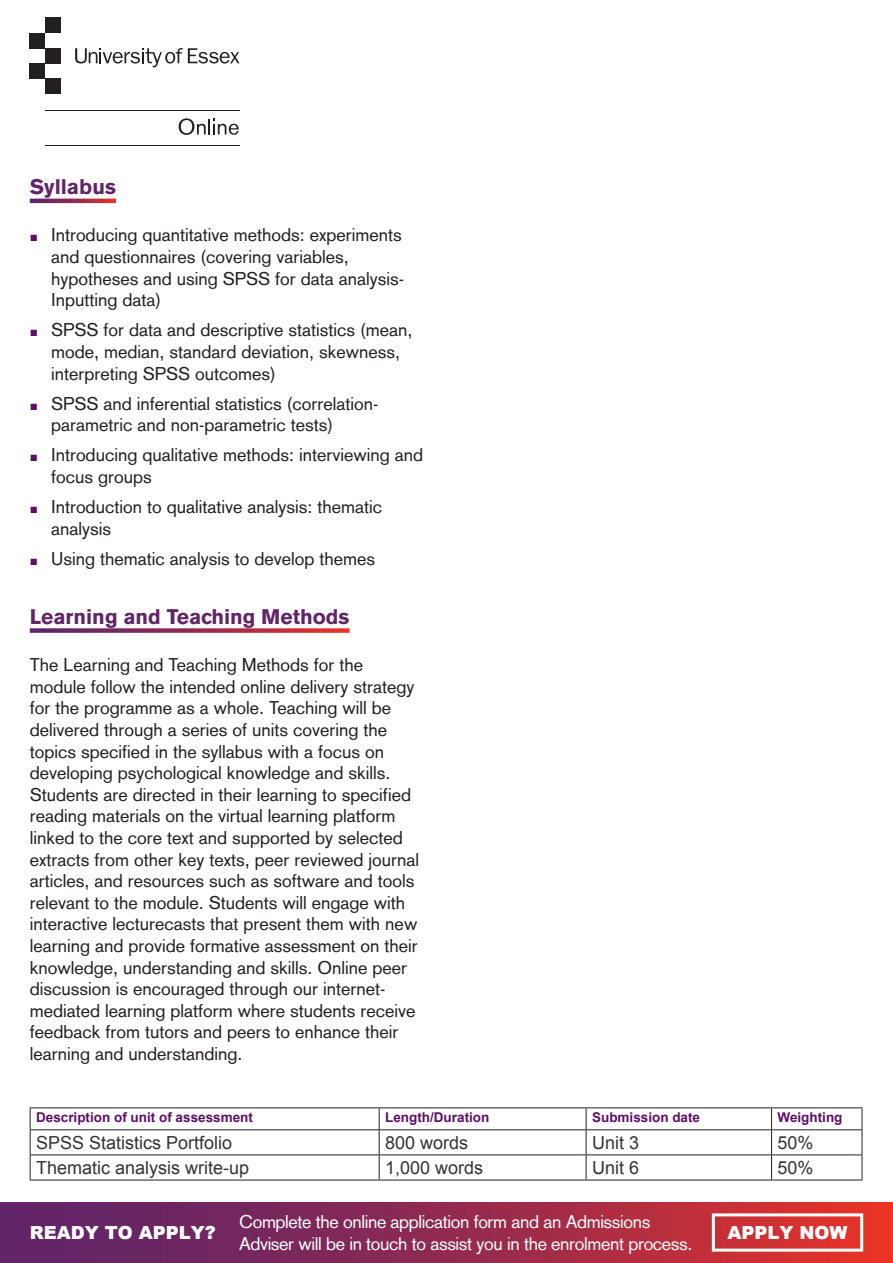
<style>
.page{position:relative;width:893px;height:1263px;background:#fff}
.page>*{position:absolute;margin:0;border:0;box-sizing:border-box;transform-origin:0 0}
.t1{font:700 21px "Akzidenz Grotesk BE";color:#622567}
.t2{font:18px/21.6px "Akzidenz Grotesk";color:#231f20}
.t3{font:18px/21.6px "Akzidenz Grotesk";letter-spacing:-.02em;color:#fff}
.t4{font:18px "Arial";color:#333}
.t5{font:900 18px "Arial";color:#fff}
.t6{font:13.5px "Arial Bold MT2";color:#5d0f68}
.s1{font-family:"Arial";font-weight:700;font-size:13.5px;color:#5d0f68}
</style>
<div class="page">
<hr style="left:45px;top:145px;width:195px;height:1px;background:#231f20">
<hr style="left:45px;top:110px;width:195px;height:1px;background:#231f20">
<svg style="left:179px;top:118px;width:60px;height:17px"></svg>
<div style="left:45px;top:18px;width:15px;height:15px;background:#231f20"></div>
<div style="left:30px;top:33px;width:15px;height:15px;background:#231f20"></div>
<div style="left:45px;top:48px;width:15px;height:15px;background:#231f20"></div>
<div style="left:30px;top:63px;width:15px;height:16px;background:#231f20"></div>
<div style="left:45px;top:79px;width:15px;height:15px;background:#231f20"></div>
<svg style="left:75px;top:48px;width:165px;height:19px"></svg>
<svg style="left:30px;top:199px;width:86px;height:4px"></svg>
<svg style="left:30px;top:628px;width:320px;height:5px;background:#a2405e"></svg>
<hr style="left:30px;top:1107px;width:349px;height:1px;background:#231f20">
<hr style="left:379px;top:1107px;width:207px;height:1px;background:#231f20">
<hr style="left:586px;top:1107px;width:185px;height:1px;background:#231f20">
<hr style="left:771px;top:1107px;width:91px;height:1px;background:#231f20">
<hr style="left:30px;top:1129px;width:349px;height:1px;background:#231f20">
<hr style="left:379px;top:1129px;width:207px;height:1px;background:#231f20">
<hr style="left:586px;top:1129px;width:185px;height:1px;background:#231f20">
<hr style="left:771px;top:1129px;width:91px;height:1px;background:#231f20">
<hr style="left:30px;top:1154px;width:349px;height:1px;background:#231f20">
<svg style="left:30px;top:1108px;width:1px;height:72px"></svg>
<hr style="left:379px;top:1154px;width:207px;height:1px;background:#231f20">
<svg style="left:379px;top:1108px;width:1px;height:72px"></svg>
<hr style="left:586px;top:1154px;width:185px;height:1px;background:#231f20">
<svg style="left:586px;top:1108px;width:1px;height:72px"></svg>
<hr style="left:771px;top:1154px;width:91px;height:1px;background:#231f20">
<svg style="left:771px;top:1108px;width:1px;height:72px"></svg>
<svg style="left:862px;top:1108px;width:1px;height:72px"></svg>
<hr style="left:30px;top:1180px;width:349px;height:1px;background:#231f20">
<hr style="left:379px;top:1180px;width:207px;height:1px;background:#231f20">
<hr style="left:586px;top:1180px;width:185px;height:1px;background:#231f20">
<hr style="left:771px;top:1180px;width:91px;height:1px;background:#231f20">
<div style="left:0;top:1202px;width:893px;height:61px;background:linear-gradient(to right,#51236f,#df332b)"></div>
<div style="left:712px;top:1213px;width:151px;height:38px;border:3px solid #fff"></div>
<p class="t1" style="left:30px;top:175px;width:88px">Syllabus</p>
<p class="t2" style="left:51px;top:224px;width:355px;text-indent:-21px"><span class="s1">■</span> Introducing quantitative methods: experiments and questionnaires (covering variables, hypotheses and using SPSS for data analysis-Inputting data)</p>
<p class="t2" style="left:51px;top:319px;width:363px;text-indent:-21px"><span class="s1">■</span> SPSS for data and descriptive statistics (mean, mode, median, standard deviation, skewness, interpreting SPSS outcomes)</p>
<p class="t2" style="left:51px;top:393px;width:329px;text-indent:-21px"><span class="s1">■</span> SPSS and inferential statistics (correlation&shy;parametric and non-parametric tests)</p>
<p class="t2" style="left:51px;top:444px;width:374px;text-indent:-21px"><span class="s1">■</span> Introducing qualitative methods: interviewing and focus groups</p>
<p class="t2" style="left:51px;top:496px;width:333px;text-indent:-21px"><span class="s1">■</span> Introduction to qualitative analysis: thematic analysis</p>
<p class="t2" style="left:30px;top:548px;width:347px"><span class="s1">■</span> Using thematic analysis to develop themes</p>
<p class="t1" style="left:30px;top:605px;width:321px">Learning and Teaching Methods</p>
<p class="t2" style="left:30px;top:654px;width:391px">The Learning and Teaching Methods for the module follow the intended online delivery strategy for the programme as a whole. Teaching will be delivered through a series of units covering the topics specified in the syllabus with a focus on developing psychological knowledge and skills.<br>Students are directed in their learning to specified reading materials on the virtual learning platform linked to the core text and supported by selected extracts from other key texts, peer reviewed journal articles, and resources such as software and tools relevant to the module. Students will engage with interactive lecturecasts that present them with new learning and provide formative assessment on their knowledge, understanding and skills. Online peer discussion is encouraged through our internet&shy;mediated learning platform where students receive feedback from tutors and peers to enhance their learning and understanding.</p>
<p class="t6" style="left:36px;top:1108px;width:218px">Description of unit of assessment</p>
<p class="t6" style="left:385px;top:1108px;width:106px">Length/Duration</p>
<p class="t6" style="left:592px;top:1108px;width:110px">Submission date</p>
<p class="t6" style="left:777px;top:1108px;width:66px">Weighting</p>
<p class="t4" style="left:36px;top:1131px;width:198px">SPSS Statistics Portfolio</p>
<p class="t4" style="left:385px;top:1131px;width:85px">800 words</p>
<p class="t4" style="left:592px;top:1131px;width:49px">Unit 3</p>
<p class="t4" style="left:777px;top:1131px;width:38px">50%</p>
<p class="t4" style="left:36px;top:1156px;width:215px">Thematic analysis write-up</p>
<p class="t4" style="left:385px;top:1156px;width:100px">1,000 words</p>
<p class="t4" style="left:592px;top:1156px;width:49px">Unit 6</p>
<p class="t4" style="left:777px;top:1156px;width:38px">50%</p>
<p class="t5" style="left:30px;top:1219px;width:187px">READY TO APPLY?</p>
<p class="t3" style="left:239px;top:1211px;width:455px">Complete the online application form and an Admissions<br>Adviser will be in touch to assist you in the enrolment process.</p>
<p class="t5" style="left:727px;top:1219px;width:121px">APPLY NOW</p>
</div>
